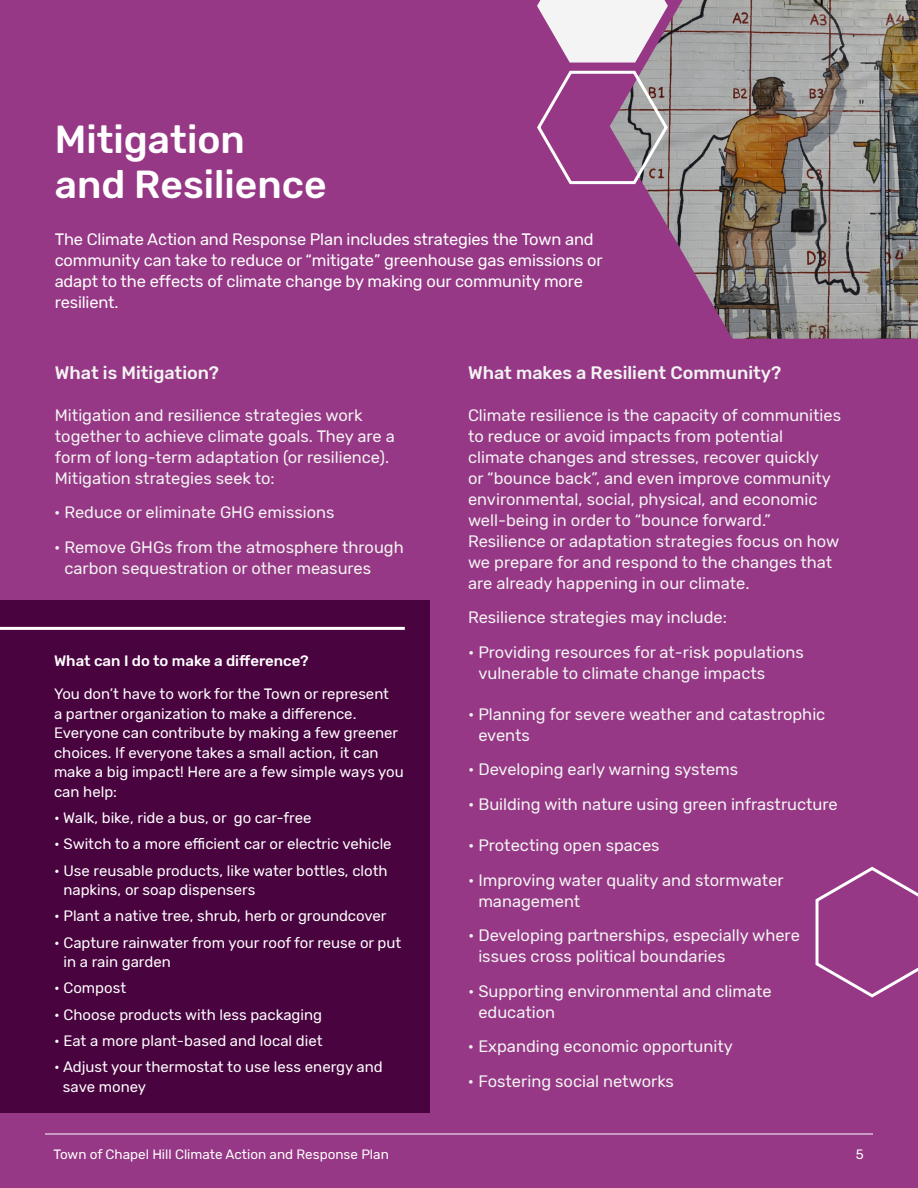
<style>
.page{position:relative;width:918px;height:1188px;background:#963885}
.page>*{position:absolute;margin:0;border:0;box-sizing:border-box;transform-origin:0 0}
.Page_Title{font:500 39px/45px "Rubik";color:#fff}
.t1{font:500 18px "Rubik";color:#f4f4f4}
.t2{font:16.5px/21px "Rubik";color:#f4f4f4}
.Page_Title-2{font:16.5px/21px "Rubik";letter-spacing:-.01em;color:#fff}
.t3{font:15px/19.5px "Rubik";color:#fff}
.t4{font:500 15px "Rubik";color:#fff}
.t5{font:13.5px "Rubik";color:#fff}
</style>
<div class="page">
<img style="left:643px;top:0;width:275px;height:339px">
<svg style="left:537px;top:0;width:131px;height:63px"></svg>
<svg style="left:537px;top:69px;width:133px;height:118px"></svg>
<hr style="left:45px;top:1134px;width:828px;height:1px;background:#fff">
<div style="left:0;top:600px;width:430px;height:512px;background:#49033f"></div>
<hr style="left:0;top:627px;width:405px;height:3px;background:#fff">
<svg style="left:815px;top:866px;width:103px;height:132px"></svg>
<p class="Page_Title" style="left:55px;top:118px;width:273px">Mitigation<br>and Resilience</p>
<p class="Page_Title-2" style="left:55px;top:229px;width:550px">The Climate Action and Response Plan includes strategies the Town and community can take to reduce or “mitigate” greenhouse gas emissions or adapt to the effects of climate change by making our community more resilient.</p>
<p class="t1" style="left:55px;top:363px;width:166px">What is Mitigation?</p>
<p class="t2" style="left:55px;top:405px;width:342px">Mitigation and resilience strategies work together to achieve climate goals. They are a form of long-term adaptation (or resilience).<br>Mitigation strategies seek to:</p>
<p class="t2" style="left:54px;top:502px;width:282px">• Reduce or eliminate GHG emissions</p>
<p class="t2" style="left:64px;top:537px;width:341px;text-indent:-10px">• Remove GHGs from the atmosphere through carbon sequestration or other measures</p>
<p class="t4" style="left:54px;top:653px;width:256px">What can I do to make a difference?</p>
<p class="t3" style="left:54px;top:685px;width:351px">You don’t have to work for the Town or represent<br>a partner organization to make a difference.<br>Everyone can contribute by making a few greener choices. If everyone takes a small action, it can make a big impact! Here are a few simple ways you can help:</p>
<p class="t3" style="left:54px;top:809px;width:259px">• Walk, bike, ride a bus, or go car-free</p>
<p class="t3" style="left:54px;top:835px;width:339px">• Switch to a more efficient car or electric vehicle</p>
<p class="t3" style="left:63px;top:861px;width:326px;text-indent:-9px">• Use reusable products, like water bottles, cloth napkins, or soap dispensers</p>
<p class="t3" style="left:54px;top:907px;width:334px">• Plant a native tree, shrub, herb or groundcover</p>
<p class="t3" style="left:63px;top:933px;width:339px;text-indent:-9px">• Capture rainwater from your roof for reuse or put in a rain garden</p>
<p class="t3" style="left:54px;top:979px;width:74px">• Compost</p>
<p class="t3" style="left:54px;top:1005px;width:270px">• Choose products with less packaging</p>
<p class="t3" style="left:54px;top:1031px;width:270px">• Eat a more plant-based and local diet</p>
<p class="t3" style="left:63px;top:1058px;width:321px;text-indent:-9px">• Adjust your thermostat to use less energy and save money</p>
<p class="t1" style="left:468px;top:363px;width:315px">What makes a Resilient Community?</p>
<p class="t2" style="left:468px;top:405px;width:375px">Climate resilience is the capacity of communities to reduce or avoid impacts from potential climate changes and stresses, recover quickly<br>or “bounce back”, and even improve community environmental, social, physical, and economic well-being in order to “bounce forward.” Resilience or adaptation strategies focus on how we prepare for and respond to the changes that are already happening in our climate.</p>
<p class="t2" style="left:468px;top:607px;width:260px">Resilience strategies may include:</p>
<p class="t2" style="left:478px;top:642px;width:327px;text-indent:-10px">• Providing resources for at-risk populations vulnerable to climate change impacts</p>
<p class="t2" style="left:478px;top:704px;width:349px;text-indent:-10px">• Planning for severe weather and catastrophic events</p>
<p class="t2" style="left:468px;top:760px;width:272px">• Developing early warning systems</p>
<p class="t2" style="left:468px;top:794px;width:371px">• Building with nature using green infrastructure</p>
<p class="t2" style="left:468px;top:835px;width:193px">• Protecting open spaces</p>
<p class="t2" style="left:478px;top:870px;width:307px;text-indent:-10px">• Improving water quality and stormwater management</p>
<p class="t2" style="left:478px;top:925px;width:323px;text-indent:-10px">• Developing partnerships, especially where issues cross political boundaries</p>
<p class="t2" style="left:478px;top:981px;width:295px;text-indent:-10px">• Supporting environmental and climate education</p>
<p class="t2" style="left:468px;top:1036px;width:266px">• Expanding economic opportunity</p>
<p class="t2" style="left:468px;top:1071px;width:208px">• Fostering social networks</p>
<p class="t5" style="left:54px;top:1147px;width:337px">Town of Chapel Hill Climate Action and Response Plan</p>
<p class="t5" style="left:856px;top:1147px;width:9px">5</p>
</div>
